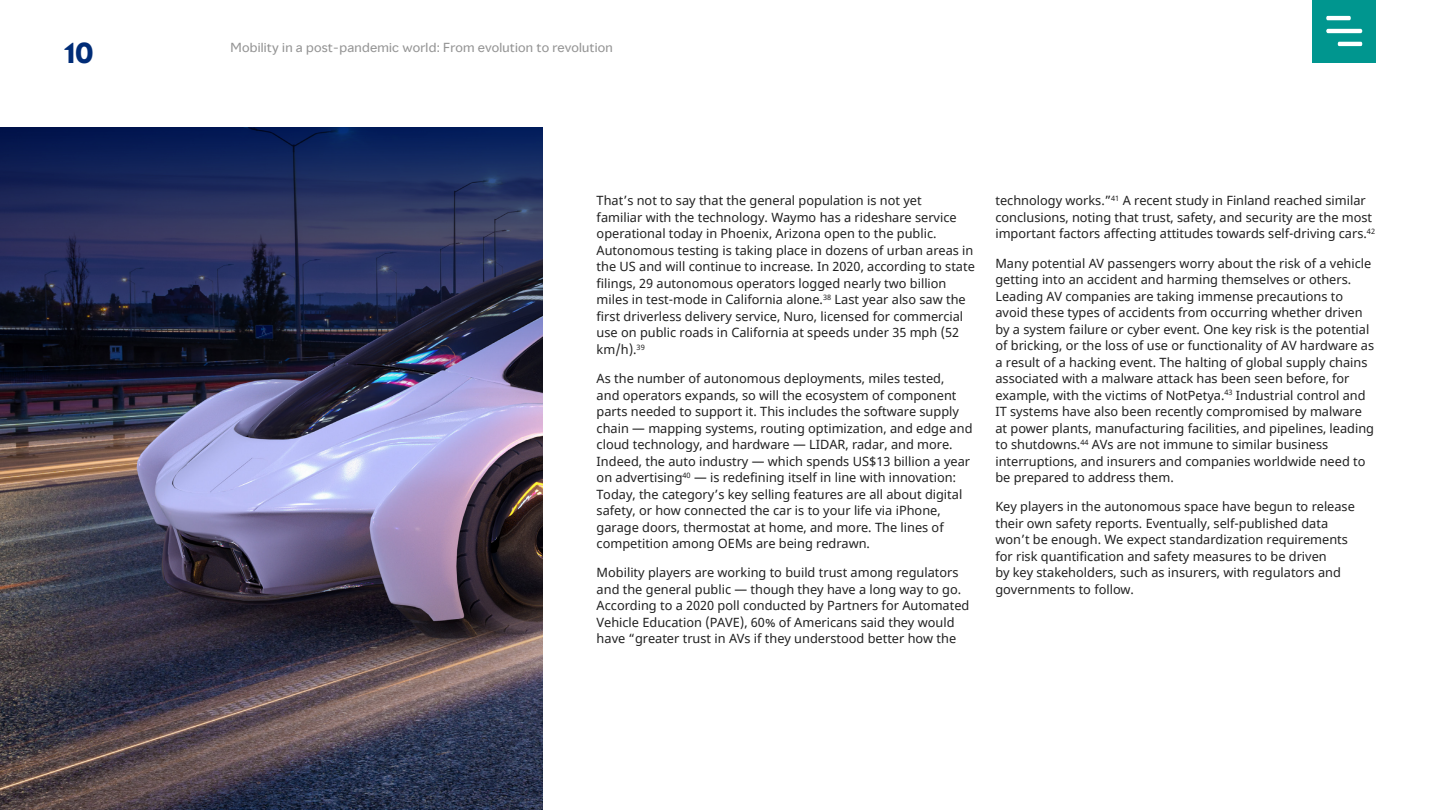
<style>
.page{position:relative;width:1440px;height:810px;background:#fff}
.page>*{position:absolute;margin:0;border:0;box-sizing:border-box;transform-origin:0 0}
.Page_Number{font:700 27px "MMC Display";color:#002c77}
.Body__8_5_11{font:12.75px/16.5px "Noto Sans";color:#202020}
.Document_Title{font:12px "MMC Display";letter-spacing:.02em;color:#949494}
</style>
<div class="page">
<img style="left:0;top:128px;width:542px;height:682px">
<div style="left:1312px;top:0;width:64px;height:62px;background:#00968f"></div>
<svg style="left:1326px;top:15px;width:36px;height:32px"></svg>
<p class="Page_Number" style="left:64px;top:35px;width:31px">10</p>
<p class="Document_Title" style="left:230px;top:39px;width:384px">Mobility in a post-pandemic world: From evolution to revolution</p>
<p class="Body__8_5_11" style="left:596px;top:193px;width:380px">That’s not to say that the general population is not yet<br>familiar with the technology. Waymo has a rideshare service operational today in Phoenix, Arizona open to the public.<br>Autonomous testing is taking place in dozens of urban areas in the US and will continue to increase. In 2020, according to state filings, 29 autonomous operators logged nearly two billion miles in test-mode in California alone.<sup>38</sup> Last year also saw the first driverless delivery service, Nuro, licensed for commercial use on public roads in California at speeds under 35 mph (52 km/h).<sup>39</sup></p>
<p class="Body__8_5_11" style="left:596px;top:371px;width:377px">As the number of autonomous deployments, miles tested,<br>and operators expands, so will the ecosystem of component parts needed to support it. This includes the software supply chain — mapping systems, routing optimization, and edge and cloud technology, and hardware — LIDAR, radar, and more.<br>Indeed, the auto industry — which spends US$13 billion a year on advertising<sup>40</sup> — is redefining itself in line with innovation:<br>Today, the category’s key selling features are all about digital safety, or how connected the car is to your life via iPhone, garage doors, thermostat at home, and more. The lines of competition among OEMs are being redrawn.</p>
<p class="Body__8_5_11" style="left:596px;top:565px;width:374px">Mobility players are working to build trust among regulators and the general public — though they have a long way to go.<br>According to a 2020 poll conducted by Partners for Automated Vehicle Education (PAVE), 60% of Americans said they would have “greater trust in AVs if they understood better how the</p>
<p class="Body__8_5_11" style="left:995px;top:193px;width:381px">technology works.”<sup>41</sup> A recent study in Finland reached similar conclusions, noting that trust, safety, and security are the most important factors affecting attitudes towards self-driving cars.<sup>42</sup></p>
<p class="Body__8_5_11" style="left:995px;top:255px;width:380px">Many potential AV passengers worry about the risk of a vehicle getting into an accident and harming themselves or others.<br>Leading AV companies are taking immense precautions to avoid these types of accidents from occurring whether driven by a system failure or cyber event. One key risk is the potential of bricking, or the loss of use or functionality of AV hardware as a result of a hacking event. The halting of global supply chains associated with a malware attack has been seen before, for example, with the victims of NotPetya.<sup>43</sup> Industrial control and IT systems have also been recently compromised by malware at power plants, manufacturing facilities, and pipelines, leading to shutdowns.<sup>44</sup> AVs are not immune to similar business interruptions, and insurers and companies worldwide need to be prepared to address them.</p>
<p class="Body__8_5_11" style="left:995px;top:499px;width:361px">Key players in the autonomous space have begun to release their own safety reports. Eventually, self-published data won’t be enough. We expect standardization requirements for risk quantification and safety measures to be driven<br>by key stakeholders, such as insurers, with regulators and governments to follow.</p>
</div>
